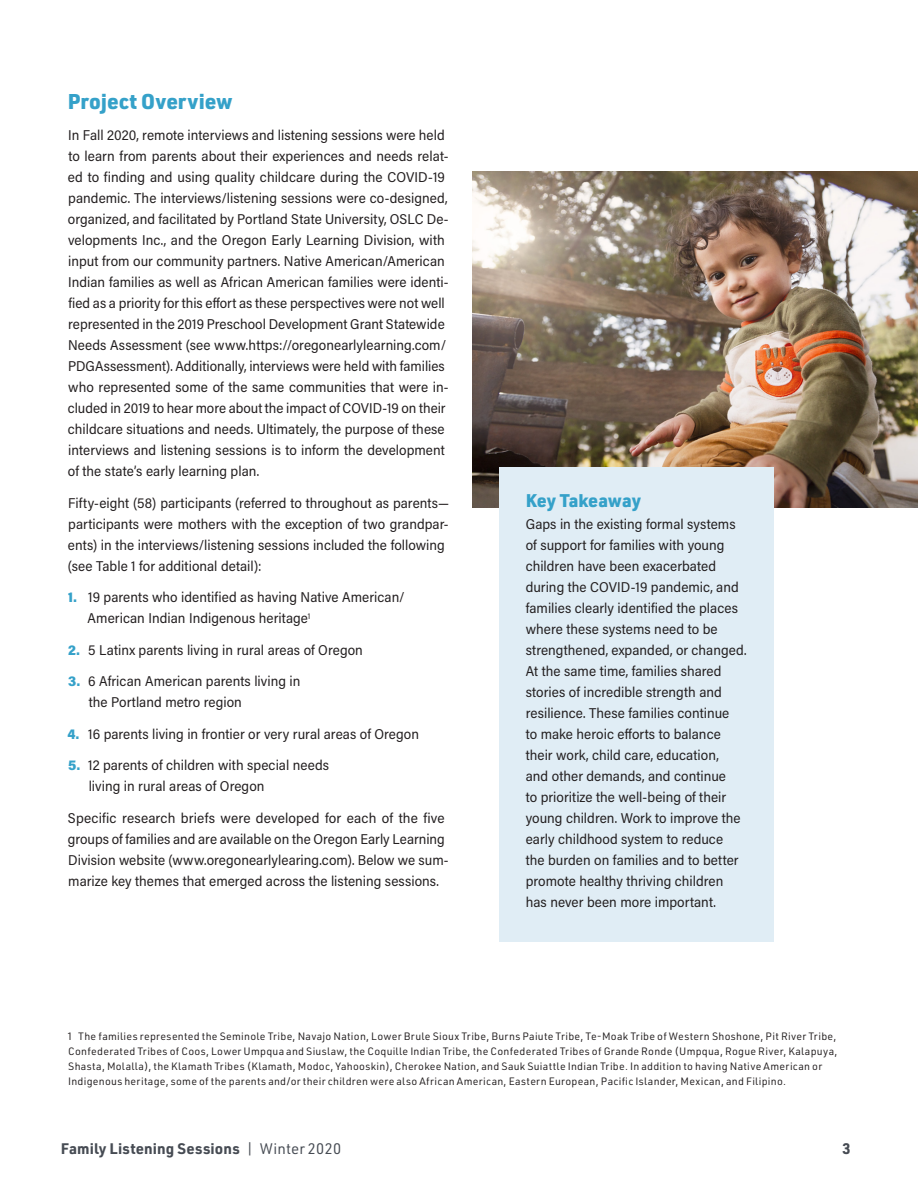
<style>
.page{position:relative;width:918px;height:1188px;background:#fff}
.page>*{position:absolute;margin:0;border:0;box-sizing:border-box;transform-origin:0 0}
.h4_new{font:900 21px "URWDIN";letter-spacing:.005em;color:#35a1c9}
.t1{font:900 18px "URWDIN";color:#35a1c9}
.t2{font:700 15px "URWDIN";letter-spacing:.01em;color:#464b53}
.copy_main_justified{font:14.25px/21px "Acumin Pro Semi Cond";letter-spacing:.005em;color:#231f20}
.copy_1-col{font:14.25px/21px "Acumin Pro Semi Cond";letter-spacing:.005em;color:#231f20}
.footnote{font:10.5px/15px "URWDIN";letter-spacing:.025em;color:#231f20}
.s1{font-weight:900;color:#35a1c9}
.s2{font-weight:400}
</style>
<div class="page">
<img style="left:472px;top:172px;width:446px;height:336px">
<div style="left:499px;top:467px;width:274px;height:475px;background:#e0edf5"></div>
<p class="h4_new" style="left:68px;top:87px;width:166px">Project Overview</p>
<p class="copy_main_justified" style="left:68px;top:124px;width:382px">In Fall 2020, remote interviews and listening sessions were held to learn from parents about their experiences and needs relat&shy;ed to finding and using quality childcare during the COVID-19 pandemic. The interviews/listening sessions were co-designed, organized, and facilitated by Portland State University, OSLC De&shy;velopments Inc., and the Oregon Early Learning Division, with input from our community partners. Native American/American Indian families as well as African American families were identi&shy;fied as a priority for this effort as these perspectives were not well represented in the 2019 Preschool Development Grant Statewide Needs Assessment (see www.https://oregonearlylearning.com/ PDGAssessment). Additionally, interviews were held with families who represented some of the same communities that were in&shy;cluded in 2019 to hear more about the impact of COVID-19 on their childcare situations and needs. Ultimately, the purpose of these interviews and listening sessions is to inform the development of the state’s early learning plan.</p>
<p class="copy_main_justified" style="left:68px;top:492px;width:383px">Fifty-eight (58) participants (referred to throughout as parents— participants were mothers with the exception of two grandpar&shy;ents) in the interviews/listening sessions included the following (see Table 1 for additional detail):</p>
<p class="copy_main_justified" style="left:88px;top:586px;width:319px;text-indent:-19px"><span class="s1">1.</span> 19 parents who identified as having Native American/<br>American Indian Indigenous heritage<sup>1</sup></p>
<p class="copy_main_justified" style="left:68px;top:639px;width:296px"><span class="s1">2.</span> 5 Latinx parents living in rural areas of Oregon</p>
<p class="copy_main_justified" style="left:89px;top:670px;width:213px;text-indent:-21px"><span class="s1">3.</span> 6 African American parents living in the Portland metro region</p>
<p class="copy_main_justified" style="left:67px;top:723px;width:353px"><span class="s1">4.</span> 16 parents living in frontier or very rural areas of Oregon</p>
<p class="copy_main_justified" style="left:89px;top:754px;width:242px;text-indent:-21px"><span class="s1">5.</span> 12 parents of children with special needs living in rural areas of Oregon</p>
<p class="copy_main_justified" style="left:68px;top:807px;width:382px">Specific research briefs were developed for each of the five groups of families and are available on the Oregon Early Learning Division website (www.oregonearlylearing.com). Below we sum&shy;marize key themes that emerged across the listening sessions.</p>
<p class="t1" style="left:526px;top:488px;width:117px">Key Takeaway</p>
<p class="copy_1-col" style="left:526px;top:513px;width:222px">Gaps in the existing formal systems of support for families with young children have been exacerbated during the COVID-19 pandemic, and families clearly identified the places where these systems need to be strengthened, expanded, or changed.<br>At the same time, families shared stories of incredible strength and resilience. These families continue<br>to make heroic efforts to balance their work, child care, education,<br>and other demands, and continue<br>to prioritize the well-being of their young children. Work to improve the early childhood system to reduce<br>the burden on families and to better promote healthy thriving children has never been more important.</p>
<p class="footnote" style="left:67px;top:1029px;width:772px">1 The families represented the Seminole Tribe, Navajo Nation, Lower Brule Sioux Tribe, Burns Paiute Tribe, Te-Moak Tribe of Western Shoshone, Pit River Tribe, Confederated Tribes of Coos, Lower Umpqua and Siuslaw, the Coquille Indian Tribe, the Confederated Tribes of Grande Ronde (Umpqua, Rogue River, Kalapuya, Shasta, Molalla), the Klamath Tribes (Klamath, Modoc, Yahooskin), Cherokee Nation, and Sauk Suiattle Indian Tribe. In addition to having Native American or Indigenous heritage, some of the parents and/or their children were also African American, Eastern European, Pacific Islander, Mexican, and Filipino.</p>
<p class="t2" style="left:61px;top:1139px;width:282px">Family Listening Sessions <span class="s2">| Winter 2020</span></p>
<p class="t2" style="left:842px;top:1139px;width:10px">3</p>
</div>
